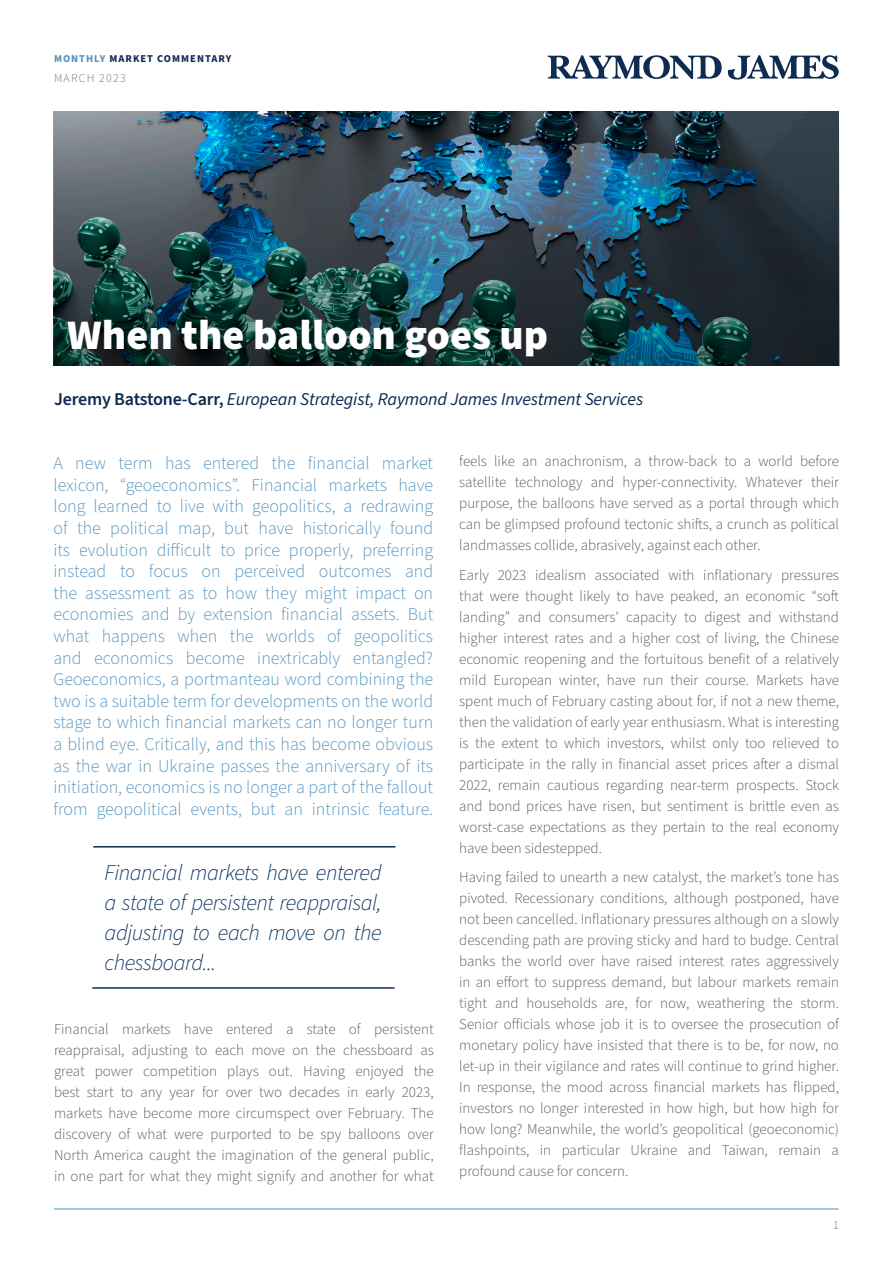
<style>
.page{position:relative;width:893px;height:1263px;background:#fff}
.page>*{position:absolute;margin:0;border:0;box-sizing:border-box;transform-origin:0 0}
.t1{font:900 42px "Source Sans Pro";color:#fff}
.Body_copy_9_5_13{font:italic 300 22.5px/30px "Source Sans Pro";letter-spacing:-.02em;color:#002e5e;text-align:justify}
.RJ_Intro_Quote_12pt{font:300 18px/21.6px "Source Sans Pro";color:#5292bd;text-align:justify}
.RJ_Author_12pt_14_4p{font:italic 18px "Source Sans Pro";letter-spacing:-.01em;color:#0e2b51}
.RJ_Body_Style_10pt_1{font:300 15px/21px "Source Sans Pro";color:#545759;text-align:justify}
.t2{font:300 12px "Source Sans Pro";letter-spacing:.1em;color:#757476}
.t3{font:300 12px "Source Sans Pro";color:#636366}
.t4{font:700 10.5px "Source Sans Pro";letter-spacing:.095em;color:#0e2b51}
.s1{color:#5292bd}
.s2{font-weight:600;font-style:normal}
</style>
<div class="page">
<svg style="left:548px;top:55px;width:174px;height:24px"></svg>
<svg style="left:728px;top:55px;width:111px;height:25px"></svg>
<hr style="left:54px;top:1209px;width:785px;height:1px;background:#5292bd">
<hr style="left:92px;top:987px;width:302px;height:2px;background:#0e2b51">
<hr style="left:93px;top:846px;width:302px;height:1px;background:#0e2b51">
<img style="left:54px;top:112px;width:785px;height:254px">
<p class="t4" style="left:54px;top:51px;width:179px"><span class="s1">MONTHLY</span> MARKET COMMENTARY</p>
<p class="t2" style="left:54px;top:70px;width:73px">MARCH 2023</p>
<p class="t1" style="left:67px;top:306px;width:482px">When the balloon goes up</p>
<p class="RJ_Author_12pt_14_4p" style="left:54px;top:387px;width:591px"><span class="s2">Jeremy Batstone-Carr,</span> European Strategist, Raymond James Investment Services</p>
<p class="RJ_Intro_Quote_12pt" style="left:53px;top:453px;width:381px">A new term has entered the financial market lexicon, “geoeconomics”. Financial markets have long learned to live with geopolitics, a redrawing of the political map, but have historically found its evolution difficult to price properly, preferring instead to focus on perceived outcomes and the assessment as to how they might impact on economies and by extension financial assets. But what happens when the worlds of geopolitics and economics become inextricably entangled?<br>Geoeconomics, a portmanteau word combining the two is a suitable term for developments on the world stage to which financial markets can no longer turn a blind eye. Critically, and this has become obvious as the war in Ukraine passes the anniversary of its initiation, economics is no longer a part of the fallout from geopolitical events, but an intrinsic feature.</p>
<p class="Body_copy_9_5_13" style="left:105px;top:858px;width:278px">Financial markets have entered a state of persistent reappraisal, adjusting to each move on the chessboard...</p>
<p class="RJ_Body_Style_10pt_1" style="left:54px;top:1018px;width:381px">Financial markets have entered a state of persistent reappraisal, adjusting to each move on the chessboard as great power competition plays out. Having enjoyed the best start to any year for over two decades in early 2023, markets have become more circumspect over February. The discovery of what were purported to be spy balloons over North America caught the imagination of the general public, in one part for what they might signify and another for what</p>
<p class="RJ_Body_Style_10pt_1" style="left:459px;top:451px;width:381px">feels like an anachronism, a throw-back to a world before satellite technology and hyper-connectivity. Whatever their purpose, the balloons have served as a portal through which can be glimpsed profound tectonic shifts, a crunch as political landmasses collide, abrasively, against each other.</p>
<p class="RJ_Body_Style_10pt_1" style="left:459px;top:565px;width:381px">Early 2023 idealism associated with inflationary pressures that were thought likely to have peaked, an economic “soft landing” and consumers’ capacity to digest and withstand higher interest rates and a higher cost of living, the Chinese economic reopening and the fortuitous benefit of a relatively mild European winter, have run their course. Markets have spent much of February casting about for, if not a new theme, then the validation of early year enthusiasm. What is interesting is the extent to which investors, whilst only too relieved to participate in the rally in financial asset prices after a dismal 2022, remain cautious regarding near-term prospects. Stock and bond prices have risen, but sentiment is brittle even as worst-case expectations as they pertain to the real economy have been sidestepped.</p>
<p class="RJ_Body_Style_10pt_1" style="left:459px;top:867px;width:381px">Having failed to unearth a new catalyst, the market’s tone has pivoted. Recessionary conditions, although postponed, have not been cancelled. Inflationary pressures although on a slowly descending path are proving sticky and hard to budge. Central banks the world over have raised interest rates aggressively in an effort to suppress demand, but labour markets remain tight and households are, for now, weathering the storm.<br>Senior officials whose job it is to oversee the prosecution of monetary policy have insisted that there is to be, for now, no let-up in their vigilance and rates will continue to grind higher.<br>In response, the mood across financial markets has flipped, investors no longer interested in how high, but how high for how long? Meanwhile, the world’s geopolitical (geoeconomic) flashpoints, in particular Ukraine and Taiwan, remain a profound cause for concern.</p>
<p class="t3" style="left:833px;top:1217px;width:7px">1</p>
</div>
